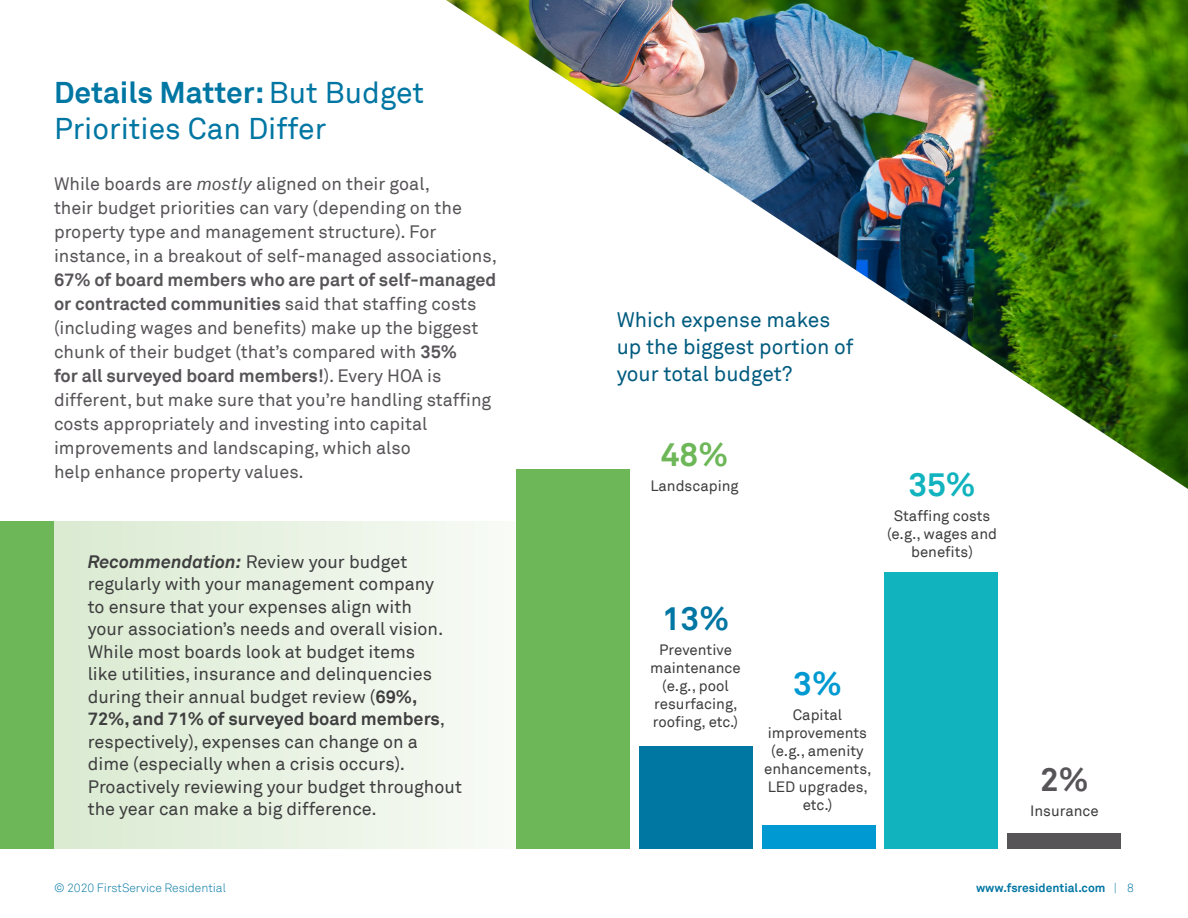
<style>
.page{position:relative;width:1188px;height:918px;background:#fff}
.page>*{position:absolute;margin:0;border:0;box-sizing:border-box;transform-origin:0 0}
.t1{font:700 33px "Akkurat";color:#6db758}
.t2{font:700 33px "Akkurat";color:#0076a3}
.t3{font:700 33px "Akkurat";color:#10b3be}
.t4{font:700 33px "Akkurat";color:#0099d1}
.t5{font:700 33px "Akkurat";color:#575457}
.t6{font:30px/36px "Akkurat";color:#0076a3}
.t7{font:21px "Akkurat";color:#005b7f}
.t8{font:18px/24px "Akkurat";color:#575457}
.t9{font:18px/22.5px "Akkurat";color:#3e3e3f}
.t10{font:15px/18px "Akkurat";color:#3e3e3f;text-align:center}
.t11{font:300 12px "Akkurat";color:#0076a3}
.t12{font:700 12px "Akkurat";color:#0076a3}
.s1{font-weight:700}
.s2{font-style:italic}
.s3{font-weight:700;font-style:italic}
.s4{font-weight:300}
</style>
<div class="page">
<svg style="left:54px;top:521px;width:463px;height:328px"></svg>
<div style="left:0;top:521px;width:54px;height:328px;background:#6db758"></div>
<img style="left:446px;top:0;width:742px;height:489px">
<div style="left:1007px;top:833px;width:113px;height:16px;background:#575457"></div>
<div style="left:762px;top:825px;width:113px;height:24px;background:#0099d1"></div>
<div style="left:639px;top:746px;width:113px;height:103px;background:#0076a3"></div>
<div style="left:885px;top:572px;width:113px;height:277px;background:#10b3be"></div>
<div style="left:517px;top:469px;width:113px;height:380px;background:#6db758"></div>
<p class="t6" style="left:54px;top:75px;width:372px"><span class="s1">Details Matter:</span> But Budget<br>Priorities Can Differ</p>
<p class="t8" style="left:54px;top:172px;width:378px">While boards are <span class="s2">mostly</span> aligned on their goal,</p>
<p class="t8" style="left:54px;top:196px;width:410px">their budget priorities can vary (depending on the</p>
<p class="t8" style="left:54px;top:220px;width:445px">property type and management structure). For instance, in a breakout of self-managed associations, <span class="s1">67% of board members who are part of self-managed or contracted communities</span> said that staffing costs (including wages and benefits) make up the biggest chunk of their budget (that’s compared with <span class="s1">35%<br>for all surveyed board members!</span>). Every HOA is different, but make sure that you’re handling staffing costs appropriately and investing into capital improvements and landscaping, which also</p>
<p class="t8" style="left:54px;top:460px;width:251px">help enhance property values.</p>
<p class="t9" style="left:88px;top:551px;width:376px"><span class="s3">Recommendation:</span> Review your budget regularly with your management company<br>to ensure that your expenses align with<br>your association’s needs and overall vision.<br>While most boards look at budget items<br>like utilities, insurance and delinquencies during their annual budget review (<span class="s1">69%, 72%, and 71% of surveyed board members</span>, respectively), expenses can change on a dime (especially when a crisis occurs).<br>Proactively reviewing your budget throughout the year can make a big difference.</p>
<p class="t7" style="left:617px;top:307px;width:215px">Which expense makes</p>
<p class="t7" style="left:617px;top:334px;width:238px">up the biggest portion of</p>
<p class="t7" style="left:617px;top:361px;width:177px">your total budget?</p>
<p class="t1" style="left:661px;top:434px;width:69px">48%</p>
<p class="t10" style="left:650px;top:477px;width:90px">Landscaping</p>
<p class="t2" style="left:662px;top:598px;width:69px">13%</p>
<p class="t10" style="left:650px;top:641px;width:92px">Preventive maintenance (e.g., pool resurfacing, roofing, etc.)</p>
<p class="t3" style="left:908px;top:464px;width:69px">35%</p>
<p class="t10" style="left:887px;top:507px;width:111px">Staffing costs (e.g., wages and benefits)</p>
<p class="t4" style="left:793px;top:663px;width:50px">3%</p>
<p class="t10" style="left:764px;top:706px;width:109px">Capital improvements (e.g., amenity enhancements,<br>LED upgrades, etc.)</p>
<p class="t5" style="left:1040px;top:759px;width:50px">2%</p>
<p class="t10" style="left:1030px;top:802px;width:70px">Insurance</p>
<p class="t11" style="left:54px;top:881px;width:174px">© 2020 FirstService Residential</p>
<p class="t12" style="left:976px;top:881px;width:159px">www.fsresidential.com <span class="s4">| 8</span></p>
</div>
